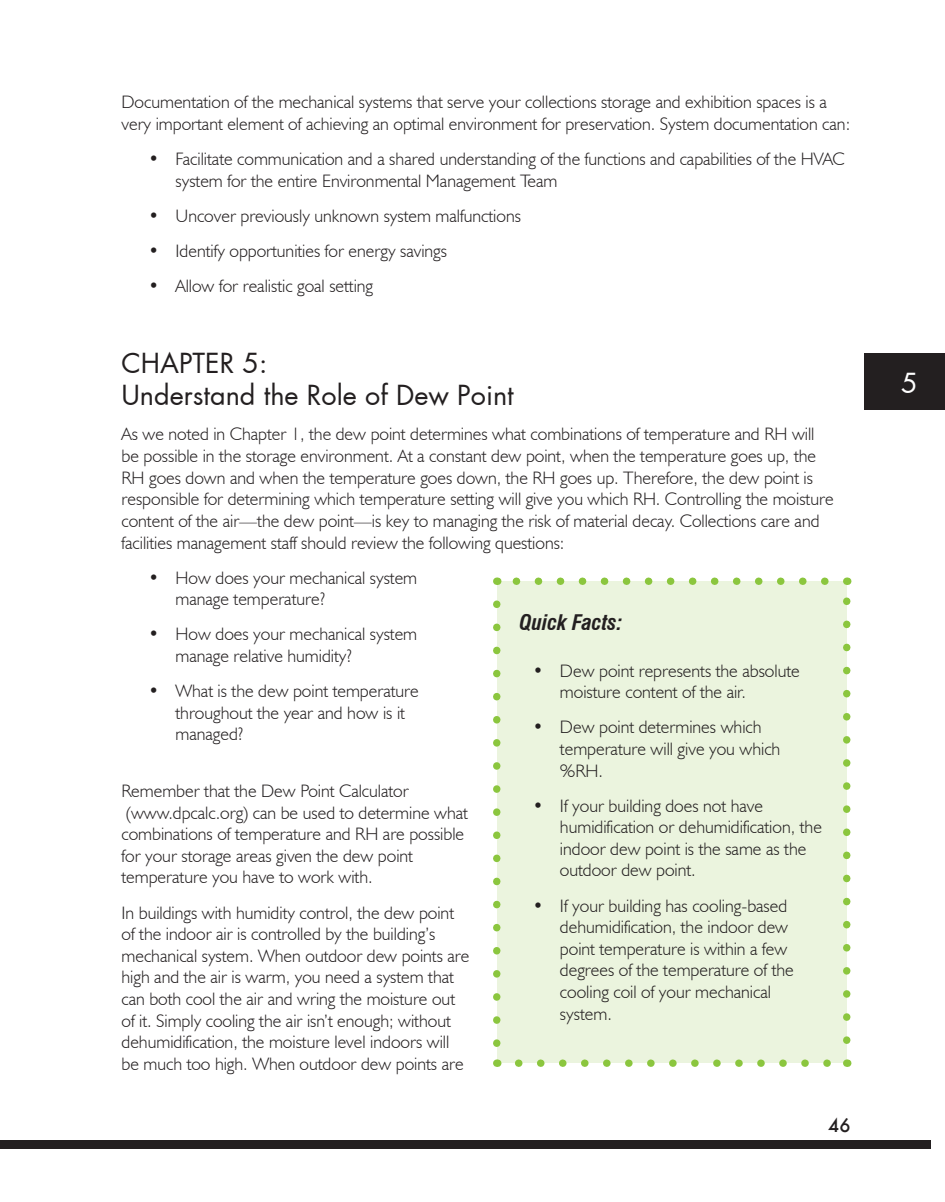
<style>
.page{position:relative;width:945px;height:1202px;background:#fff}
.page>*{position:absolute;margin:0;border:0;box-sizing:border-box;transform-origin:0 0}
.t1{font:27px/32.4px "Futura";color:#231f20}
.t2{font:27px "Futura";color:#fff}
.t3{font:italic 700 condensed 21px "Swiss 721 BT";color:#231f20}
.t4{font:300 18px/21.6px "Humanist 521 BT";color:#231f20}
.t5{font:500 18px "Futura";color:#231f20}
</style>
<div class="page">
<div style="left:0;top:1140px;width:932px;height:8px;background:#231f20"></div>
<div style="left:497px;top:581px;width:350px;height:482px;background:#ebf4de"></div>
<svg style="left:493px;top:604px;width:8px;height:443px"></svg>
<svg style="left:519px;top:1059px;width:312px;height:7px"></svg>
<svg style="left:843px;top:597px;width:7px;height:443px"></svg>
<svg style="left:512px;top:577px;width:313px;height:8px"></svg>
<div style="left:864px;top:354px;width:81px;height:56px;background:#231f20"></div>
<p class="t4" style="left:122px;top:91px;width:730px">Documentation of the mechanical systems that serve your collections storage and exhibition spaces is a very important element of achieving an optimal environment for preservation. System documentation can:</p>
<p class="t4" style="left:176px;top:148px;width:671px;text-indent:-27px">• Facilitate communication and a shared understanding of the functions and capabilities of the HVAC system for the entire Environmental Management Team</p>
<p class="t4" style="left:148px;top:204px;width:374px">• Uncover previously unknown system malfunctions</p>
<p class="t4" style="left:148px;top:239px;width:300px">• Identify opportunities for energy savings</p>
<p class="t4" style="left:148px;top:275px;width:226px">• Allow for realistic goal setting</p>
<h1 class="t1" style="left:122px;top:347px;width:394px">CHAPTER 5:<br>Understand the Role of Dew Point</h1>
<p class="t4" style="left:122px;top:423px;width:714px">As we noted in Chapter 1, the dew point determines what combinations of temperature and RH will be possible in the storage environment. At a constant dew point, when the temperature goes up, the RH goes down and when the temperature goes down, the RH goes up. Therefore, the dew point is responsible for determining which temperature setting will give you which RH. Controlling the moisture content of the air—the dew point—is key to managing the risk of material decay. Collections care and facilities management staff should review the following questions:</p>
<p class="t4" style="left:176px;top:566px;width:243px;text-indent:-27px">• How does your mechanical system manage temperature?</p>
<p class="t4" style="left:176px;top:623px;width:243px;text-indent:-27px">• How does your mechanical system manage relative humidity?</p>
<p class="t4" style="left:176px;top:680px;width:245px;text-indent:-27px">• What is the dew point temperature throughout the year and how is it managed?</p>
<p class="t3" style="left:519px;top:609px;width:104px">Quick Facts:</p>
<p class="t4" style="left:560px;top:659px;width:241px;text-indent:-27px">• Dew point represents the absolute moisture content of the air.</p>
<p class="t4" style="left:560px;top:716px;width:222px;text-indent:-27px">• Dew point determines which temperature will give you which %RH.</p>
<p class="t4" style="left:560px;top:794px;width:263px;text-indent:-27px">• If your building does not have humidification or dehumidification, the indoor dew point is the same as the outdoor dew point.</p>
<p class="t4" style="left:560px;top:894px;width:235px;text-indent:-27px">• If your building has cooling-based dehumidification, the indoor dew point temperature is within a few degrees of the temperature of the cooling coil of your mechanical system.</p>
<p class="t4" style="left:122px;top:779px;width:348px">Remember that the Dew Point Calculator (www.dpcalc.org) can be used to determine what combinations of temperature and RH are possible for your storage areas given the dew point temperature you have to work with.</p>
<p class="t4" style="left:122px;top:901px;width:350px">In buildings with humidity control, the dew point of the indoor air is controlled by the building’s mechanical system. When outdoor dew points are high and the air is warm, you need a system that can both cool the air and wring the moisture out of it. Simply cooling the air isn’t enough; without dehumidification, the moisture level indoors will be much too high. When outdoor dew points are</p>
<p class="t5" style="left:828px;top:1113px;width:24px">46</p>
<h1 class="t2" style="left:901px;top:366px;width:18px">5</h1>
</div>
